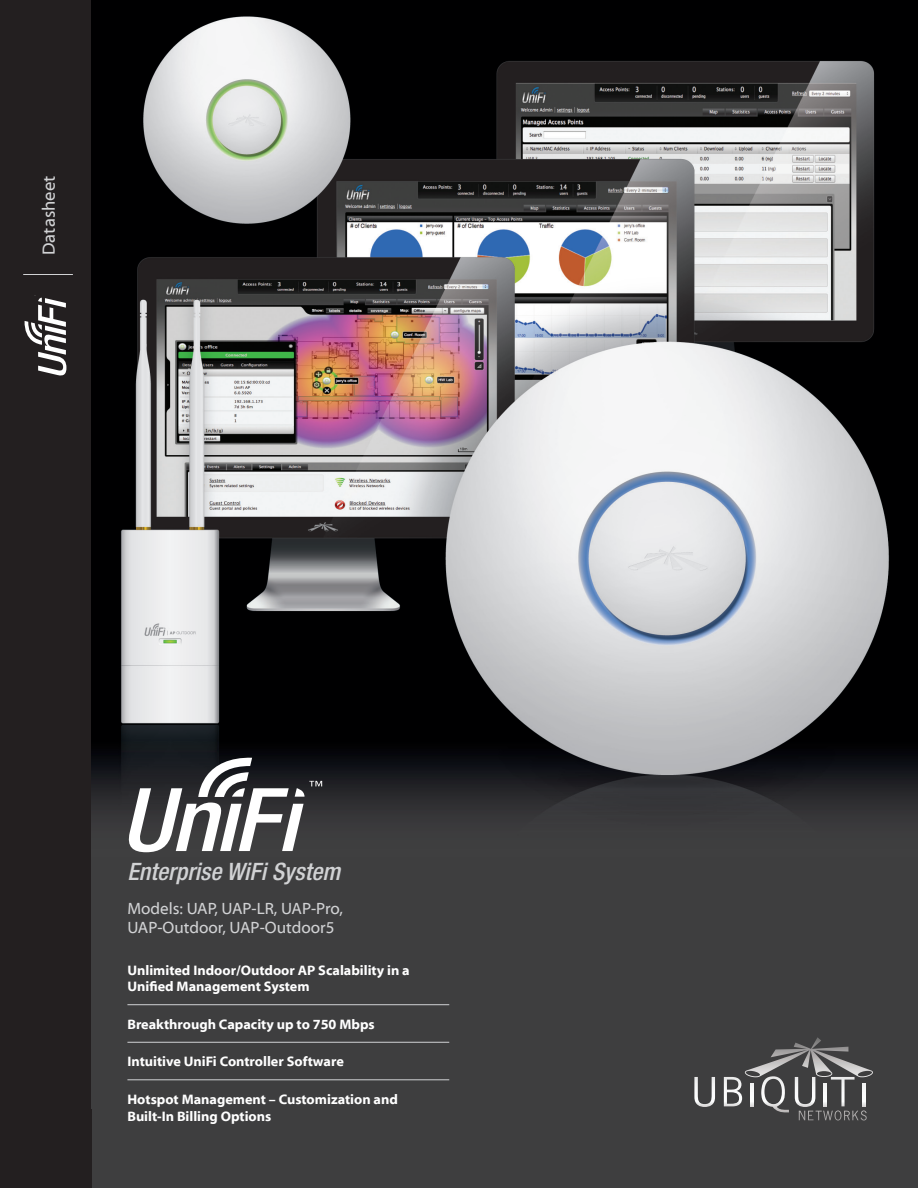
<style>
.page{position:relative;width:918px;height:1188px;background:#fff}
.page>*{position:absolute;margin:0;border:0;box-sizing:border-box;transform-origin:0 0}
.t1{font:italic 500 condensed 24px "Helvetica Neue LT Std";color:#d1d2d4}
.t2{font:18px "Myriad Web Pro";color:#d1d2d4}
.t3{font:16.5px/19.8px "Myriad Web Pro";color:#d1d2d4}
.t4{font:700 13.8px/16.6px "Myriad Web Pro";color:#fff}
</style>
<div class="page">
<div style="left:0;top:0;width:92px;height:1188px;background:#231f20"></div>
<hr style="left:23px;top:274px;width:50px;height:1px;background:#d1d2d4">
<svg style="left:24px;top:298px;width:42px;height:78px"></svg>
<div style="left:92px;top:0;width:826px;height:1188px;background:#3e3e3f"></div>
<img style="left:92px;top:0;width:826px;height:853px">
<hr style="left:127px;top:1004px;width:322px;height:1px;background:#d1d2d4">
<hr style="left:127px;top:1042px;width:322px;height:1px;background:#d1d2d4">
<hr style="left:127px;top:1080px;width:322px;height:1px;background:#d1d2d4">
<svg style="left:694px;top:1077px;width:21px;height:30px"></svg>
<svg style="left:724px;top:1037px;width:149px;height:83px"></svg>
<svg style="left:126px;top:757px;width:196px;height:95px"></svg>
<h2 class="t2" style="left:39px;top:255px;width:81px;rotate:-90deg">Datasheet</h2>
<h1 class="t1" style="left:127px;top:858px;width:214px">Enterprise WiFi System</h1>
<p class="t3" style="left:127px;top:899px;width:217px">Models: UAP, UAP-LR, UAP-Pro,<br>UAP-Outdoor, UAP-Outdoor5</p>
<p class="t4" style="left:127px;top:962px;width:284px">Unlimited Indoor/Outdoor AP Scalability in a<br>Unified Management System</p>
<p class="t4" style="left:127px;top:1016px;width:249px">Breakthrough Capacity up to 750 Mbps</p>
<p class="t4" style="left:127px;top:1054px;width:218px">Intuitive UniFi Controller Software</p>
<p class="t4" style="left:127px;top:1091px;width:272px">Hotspot Management – Customization and<br>Built‑In Billing Options</p>
</div>
